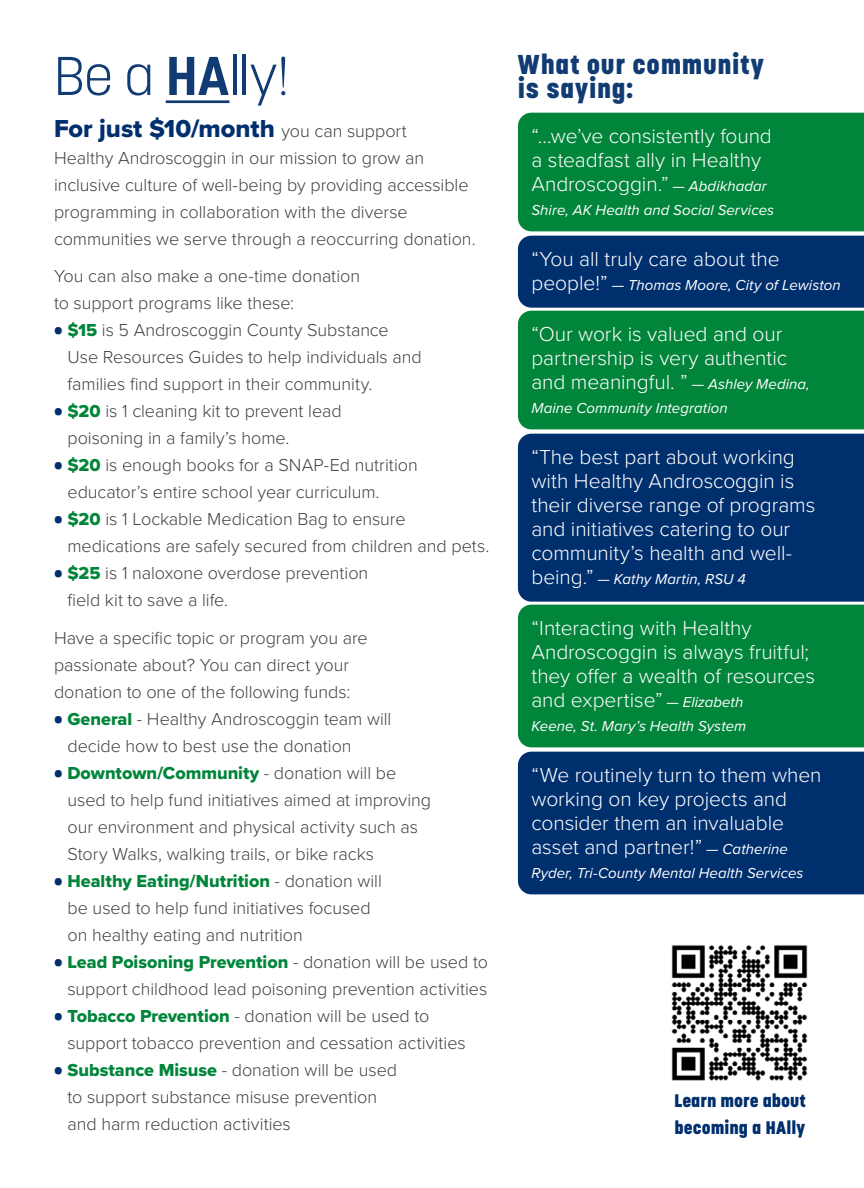
<style>
.page{position:relative;width:864px;height:1188px;background:#fff}
.page>*{position:absolute;margin:0;border:0;box-sizing:border-box;transform-origin:0 0}
.t1{font:300 54px "Korolev";color:#113c73}
.t2{font:800 27px/24px "Korolev";letter-spacing:.025em;color:#113c73}
.t3{font:25.5px "Proxima Nova Extrabld";color:#002f6e}
.t4{font:300 21px/24px "Proxima Nova";letter-spacing:-.005em;color:#fff}
.t5{font:300 18px/27px "Proxima Nova";letter-spacing:-.005em;color:#414042}
.t6{font:18px "Proxima Nova Extrabld";color:#00853a}
.t7{font:800 18px/27px "Korolev";letter-spacing:.005em;color:#002f6e}
.t8{font:italic 15px "Proxima Nova";letter-spacing:.005em;color:#fff}
.s1{font-weight:700}
.s2{font-family:"Proxima Nova";font-weight:300;font-size:18px;color:#414042}
.s3{font-family:"Korolev";font-weight:800;color:#002f6e}
.s4{font-family:"Proxima Nova Extrabld";font-weight:400;color:#00853a}
.s5{font-family:"Proxima Nova";font-weight:300;color:#414042}
.s6{font-weight:400;font-style:italic;font-size:15px}
.s7{font-weight:300;font-style:normal;font-size:21px}
</style>
<div class="page">
<hr style="left:166px;top:100px;width:63px;height:3px;background:#113c73">
<img style="left:671px;top:945px;width:137px;height:136px">
<svg style="left:518px;top:113px;width:346px;height:316px;background:#06744a"></svg>
<div style="left:518px;top:434px;width:346px;height:168px;background:#002f6e"></div>
<div style="left:518px;top:605px;width:346px;height:142px;background:#00853a"></div>
<div style="left:518px;top:752px;width:346px;height:142px;background:#002f6e"></div>
<h1 class="t1" style="left:54px;top:42px;width:236px">Be a <span class="s1">HA</span>lly!</h1>
<h3 class="t3" style="left:54px;top:109px;width:354px">For just $10/month <span class="s2">you can support</span></h3>
<p class="t5" style="left:54px;top:144px;width:423px">Healthy Androscoggin in our mission to grow an inclusive culture of well-being by providing accessible programming in collaboration with the diverse communities we serve through a reoccurring donation.</p>
<p class="t5" style="left:54px;top:262px;width:308px">You can also make a one-time donation to support programs like these:</p>
<p class="t5" style="left:68px;top:316px;width:356px;text-indent:-14px"><span class="s3">•</span> <span class="s4">$15</span> is 5 Androscoggin County Substance<br>Use Resources Guides to help individuals and families find support in their community.</p>
<p class="t5" style="left:68px;top:397px;width:276px;text-indent:-14px"><span class="s3">•</span> <span class="s4">$20</span> is 1 cleaning kit to prevent lead poisoning in a family’s home.</p>
<p class="t5" style="left:68px;top:451px;width:352px;text-indent:-14px"><span class="s3">•</span> <span class="s4">$20</span> is enough books for a SNAP-Ed nutrition educator’s entire school year curriculum.</p>
<p class="t5" style="left:68px;top:505px;width:423px;text-indent:-14px"><span class="s3">•</span> <span class="s4">$20</span> is 1 Lockable Medication Bag to ensure medications are safely secured from children and pets.</p>
<p class="t5" style="left:68px;top:559px;width:302px;text-indent:-14px"><span class="s3">•</span> <span class="s4">$25</span> is 1 naloxone overdose prevention field kit to save a life.</p>
<p class="t5" style="left:54px;top:623px;width:315px">Have a specific topic or program you are passionate about? You can direct your donation to one of the following funds:</p>
<p class="t5" style="left:68px;top:704px;width:325px;text-indent:-14px"><span class="s3">•</span> <span class="s4">General</span> - Healthy Androscoggin team will decide how to best use the donation</p>
<p class="t6" style="left:54px;top:760px;width:344px"><span class="s3">•</span> Downtown/Community <span class="s5">- donation will be</span></p>
<p class="t5" style="left:68px;top:785px;width:365px">used to help fund initiatives aimed at improving our environment and physical activity such as<br>Story Walks, walking trails, or bike racks</p>
<p class="t6" style="left:54px;top:868px;width:329px"><span class="s3">•</span> Healthy Eating/Nutrition <span class="s5">- donation will</span></p>
<p class="t5" style="left:68px;top:893px;width:305px">be used to help fund initiatives focused on healthy eating and nutrition</p>
<p class="t6" style="left:54px;top:949px;width:436px"><span class="s3">•</span> Lead Poisoning Prevention <span class="s5">- donation will be used to</span></p>
<p class="t5" style="left:68px;top:974px;width:421px">support childhood lead poisoning prevention activities</p>
<p class="t5" style="left:68px;top:1001px;width:400px;text-indent:-14px"><span class="s3">•</span> <span class="s4">Tobacco Prevention</span> - donation will be used to support tobacco prevention and cessation activities</p>
<p class="t5" style="left:68px;top:1055px;width:331px;text-indent:-14px"><span class="s3">•</span> <span class="s4">Substance Misuse</span> - donation will be used to support substance misuse prevention and harm reduction activities</p>
<h2 class="t2" style="left:518px;top:53px;width:247px">What our community is saying:</h2>
<p class="t4" style="left:531px;top:123px;width:242px">“…we’ve consistently found a steadfast ally in Healthy<br>Androscoggin.” <span class="s6">— Abdikhadar</span></p>
<p class="t8" style="left:531px;top:199px;width:244px">Shire, AK Health and Social Services</p>
<p class="t4" style="left:531px;top:246px;width:250px">“You all truly care about the</p>
<p class="t8" style="left:531px;top:274px;width:311px"><span class="s7">people!”</span> — Thomas Moore, City of Lewiston</p>
<p class="t4" style="left:531px;top:321px;width:280px">“Our work is valued and our partnership is very authentic and meaningful. ” <span class="s6">— Ashley Medina,</span></p>
<p class="t8" style="left:531px;top:397px;width:198px">Maine Community Integration</p>
<p class="t4" style="left:531px;top:444px;width:285px">“The best part about working with Healthy Androscoggin is their diverse range of programs and initiatives catering to our community’s health and well-</p>
<p class="t8" style="left:531px;top:568px;width:216px"><span class="s7">being.”</span> — Kathy Martin, RSU 4</p>
<p class="t4" style="left:531px;top:615px;width:285px">“Interacting with Healthy<br>Androscoggin is always fruitful; they offer a wealth of resources and expertise” <span class="s6">— Elizabeth</span></p>
<p class="t8" style="left:531px;top:715px;width:216px">Keene, St. Mary’s Health System</p>
<p class="t4" style="left:531px;top:762px;width:292px">“We routinely turn to them when working on key projects and consider them an invaluable asset and partner!” <span class="s6">— Catherine</span></p>
<p class="t8" style="left:531px;top:862px;width:274px">Ryder, Tri-County Mental Health Services</p>
<p class="t7" style="left:674px;top:1087px;width:133px">Learn more about becoming a HAlly</p>
</div>
